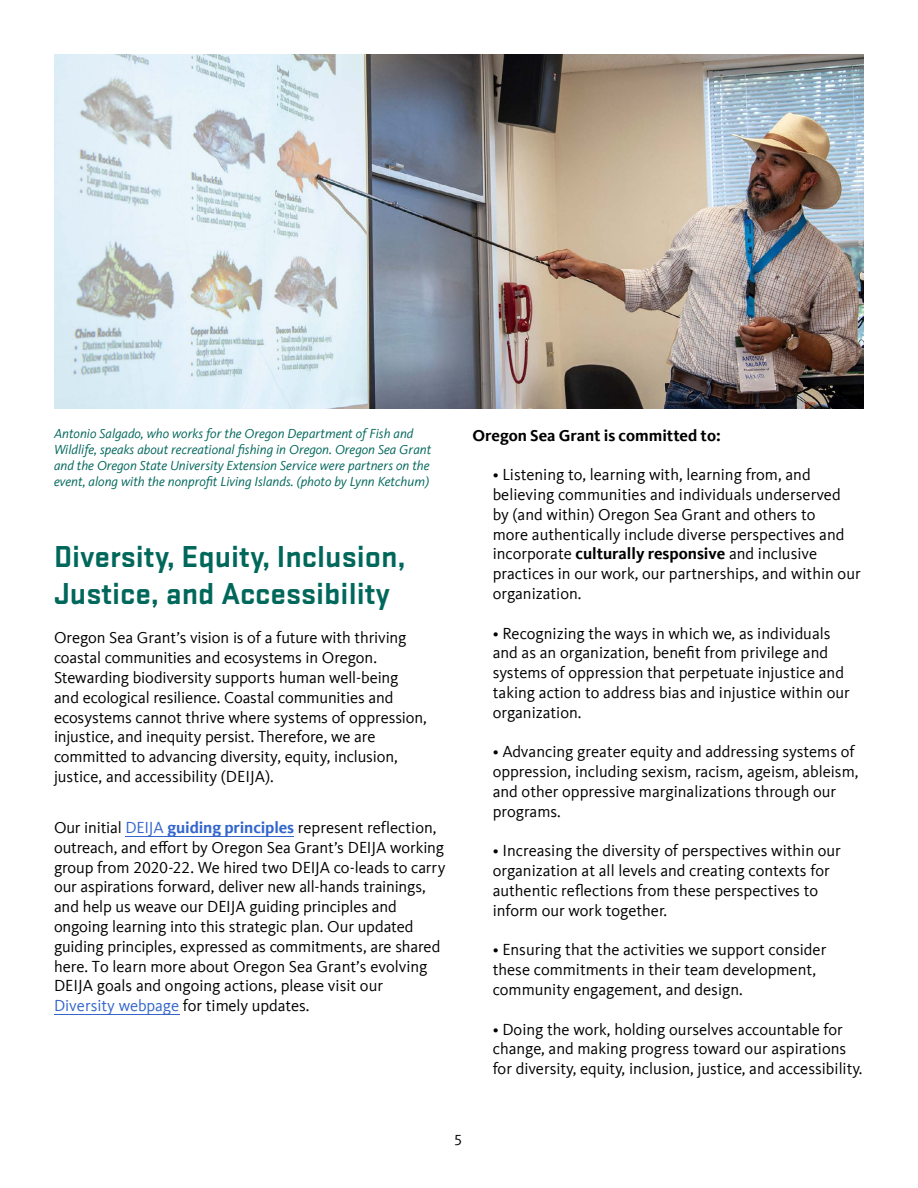
<style>
.page{position:relative;width:918px;height:1188px;background:#fff}
.page>*{position:absolute;margin:0;border:0;box-sizing:border-box;transform-origin:0 0}
.Body{font:700 31.5px/37.5px "Stratum 2";color:#00675b}
.Body-2{font:16.5px/19.8px "Kievit Offc";color:#000}
.Body-3{font:700 16.5px "Kievit Offc";color:#000}
.t1{font:15px "Kievit Offc";color:#000}
.Body-4{font:italic 13.5px/16.2px "Kievit Offc";color:#00675b}
.s1{color:#36c}
.s2{font-weight:700;color:#36c}
.s3{font-weight:700}
</style>
<div class="page">
<img style="left:54px;top:54px;width:810px;height:354px">
<hr style="left:125px;top:836px;width:169px;height:1px;background:#36c">
<hr style="left:54px;top:1014px;width:125px;height:1px;background:#36c">
<p class="Body-4" style="left:54px;top:425px;width:379px">Antonio Salgado, who works for the Oregon Department of Fish and Wildlife, speaks about recreational fishing in Oregon. Oregon Sea Grant and the Oregon State University Extension Service were partners on the event, along with the nonprofit Living Islands. (photo by Lynn Ketchum)</p>
<p class="Body" style="left:54px;top:536px;width:353px">Diversity, Equity, Inclusion,<br>Justice, and Accessibility</p>
<p class="Body-2" style="left:54px;top:628px;width:375px">Oregon Sea Grant’s vision is of a future with thriving coastal communities and ecosystems in Oregon.<br>Stewarding biodiversity supports human well-being and ecological resilience. Coastal communities and ecosystems cannot thrive where systems of oppression, injustice, and inequity persist. Therefore, we are committed to advancing diversity, equity, inclusion, justice, and accessibility (DEIJA).</p>
<p class="Body-2" style="left:54px;top:818px;width:393px">Our initial <span class="s1">DEIJA</span> <span class="s2">guiding principles</span> represent reflection, outreach, and effort by Oregon Sea Grant’s DEIJA working group from 2020-22. We hired two DEIJA co-leads to carry our aspirations forward, deliver new all-hands trainings, and help us weave our DEIJA guiding principles and ongoing learning into this strategic plan. Our updated guiding principles, expressed as commitments, are shared here. To learn more about Oregon Sea Grant’s evolving DEIJA goals and ongoing actions, please visit our <span class="s1">Diversity webpage</span> for timely updates.</p>
<p class="Body-3" style="left:473px;top:425px;width:250px">Oregon Sea Grant is committed to:</p>
<p class="Body-2" style="left:493px;top:465px;width:370px">• Listening to, learning with, learning from, and believing communities and individuals underserved by (and within) Oregon Sea Grant and others to<br>more authentically include diverse perspectives and incorporate <span class="s3">culturally responsive</span> and inclusive practices in our work, our partnerships, and within our organization.</p>
<p class="Body-2" style="left:493px;top:623px;width:359px">• Recognizing the ways in which we, as individuals and as an organization, benefit from privilege and systems of oppression that perpetuate injustice and taking action to address bias and injustice within our organization.</p>
<p class="Body-2" style="left:493px;top:742px;width:367px">• Advancing greater equity and addressing systems of oppression, including sexism, racism, ageism, ableism, and other oppressive marginalizations through our programs.</p>
<p class="Body-2" style="left:493px;top:841px;width:350px">• Increasing the diversity of perspectives within our organization at all levels and creating contexts for authentic reflections from these perspectives to inform our work together.</p>
<p class="Body-2" style="left:493px;top:940px;width:335px">• Ensuring that the activities we support consider these commitments in their team development, community engagement, and design.</p>
<p class="Body-2" style="left:493px;top:1019px;width:371px">• Doing the work, holding ourselves accountable for change, and making progress toward our aspirations for diversity, equity, inclusion, justice, and accessibility.</p>
<p class="t1" style="left:454px;top:1132px;width:10px">5</p>
</div>
